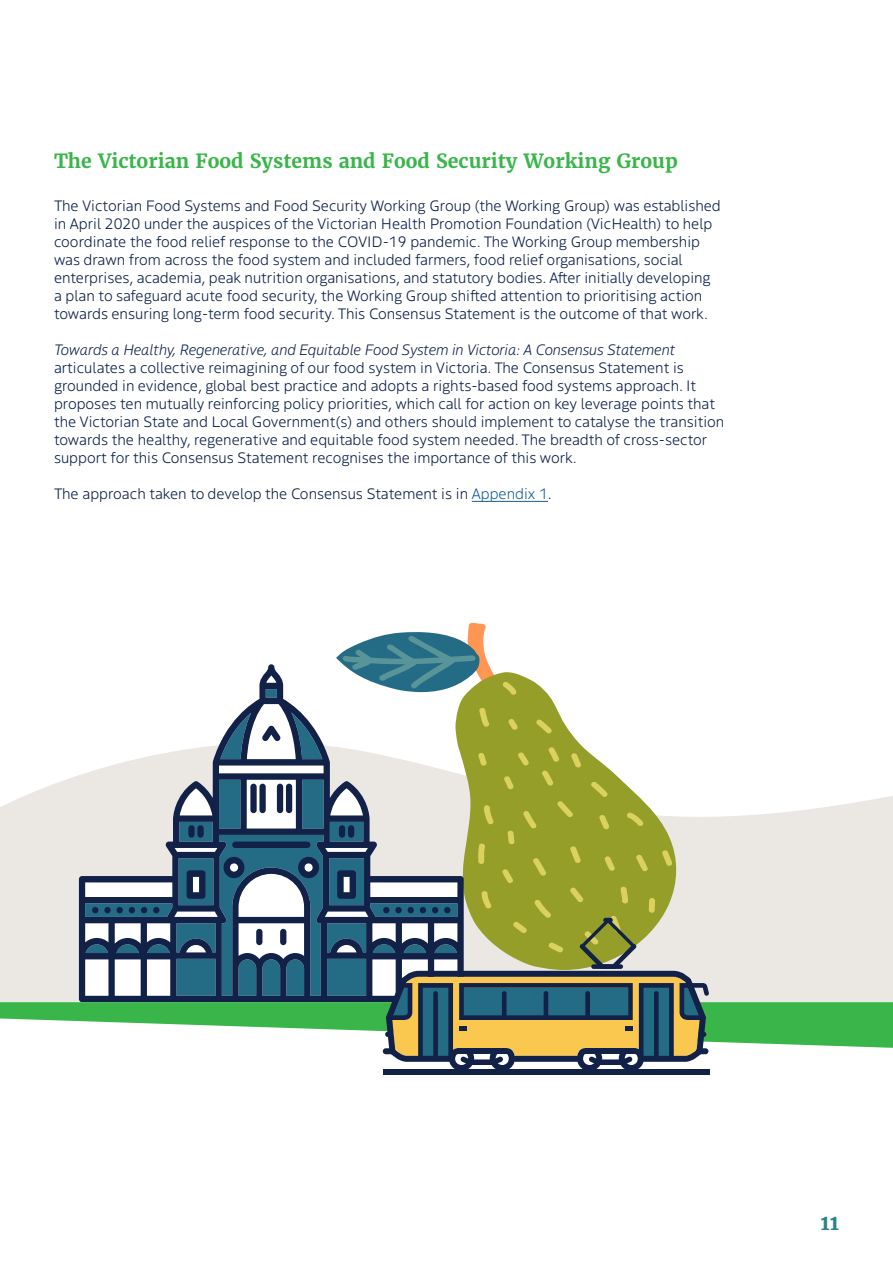
<style>
.page{position:relative;width:893px;height:1263px;background:#fff}
.page>*{position:absolute;margin:0;border:0;box-sizing:border-box;transform-origin:0 0}
.t1{font:700 21px "Merriweather";color:#2c838c}
.t2{font:700 19.5px "Merriweather";color:#39b54a}
.t3{font:300 15px/18px "Boreal";color:#0b204a}
.s1{font-style:italic}
.s2{color:#175d9e}
</style>
<div class="page">
<hr style="left:472px;top:501px;width:76px;height:1px;background:#175d9e">
<svg style="left:0;top:622px;width:893px;height:449px"></svg>
<div style="left:383px;top:1069px;width:326px;height:6px;background:#122147"></div>
<div style="left:383px;top:1048px;width:12px;height:6px;background:#122147;border-radius:3px"></div>
<div style="left:696px;top:1048px;width:12px;height:6px;background:#122147;border-radius:3px"></div>
<p class="t2" style="left:54px;top:148px;width:625px">The Victorian Food Systems and Food Security Working Group</p>
<p class="t3" style="left:54px;top:195px;width:668px">The Victorian Food Systems and Food Security Working Group (the Working Group) was established in April 2020 under the auspices of the Victorian Health Promotion Foundation (VicHealth) to help coordinate the food relief response to the COVID-19 pandemic. The Working Group membership was drawn from across the food system and included farmers, food relief organisations, social enterprises, academia, peak nutrition organisations, and statutory bodies. After initially developing a plan to safeguard acute food security, the Working Group shifted attention to prioritising action towards ensuring long-term food security. This Consensus Statement is the outcome of that work.</p>
<p class="t3" style="left:54px;top:339px;width:672px"><span class="s1">Towards a Healthy, Regenerative, and Equitable Food System in Victoria: A Consensus Statement </span>articulates a collective reimagining of our food system in Victoria. The Consensus Statement is grounded in evidence, global best practice and adopts a rights-based food systems approach. It proposes ten mutually reinforcing policy priorities, which call for action on key leverage points that the Victorian State and Local Government(s) and others should implement to catalyse the transition towards the healthy, regenerative and equitable food system needed. The breadth of cross-sector support for this Consensus Statement recognises the importance of this work.</p>
<p class="t3" style="left:54px;top:483px;width:499px">The approach taken to develop the Consensus Statement is in <span class="s2">Appendix 1</span>.</p>
<h1 class="t1" style="left:820px;top:1208px;width:20px">11</h1>
</div>
